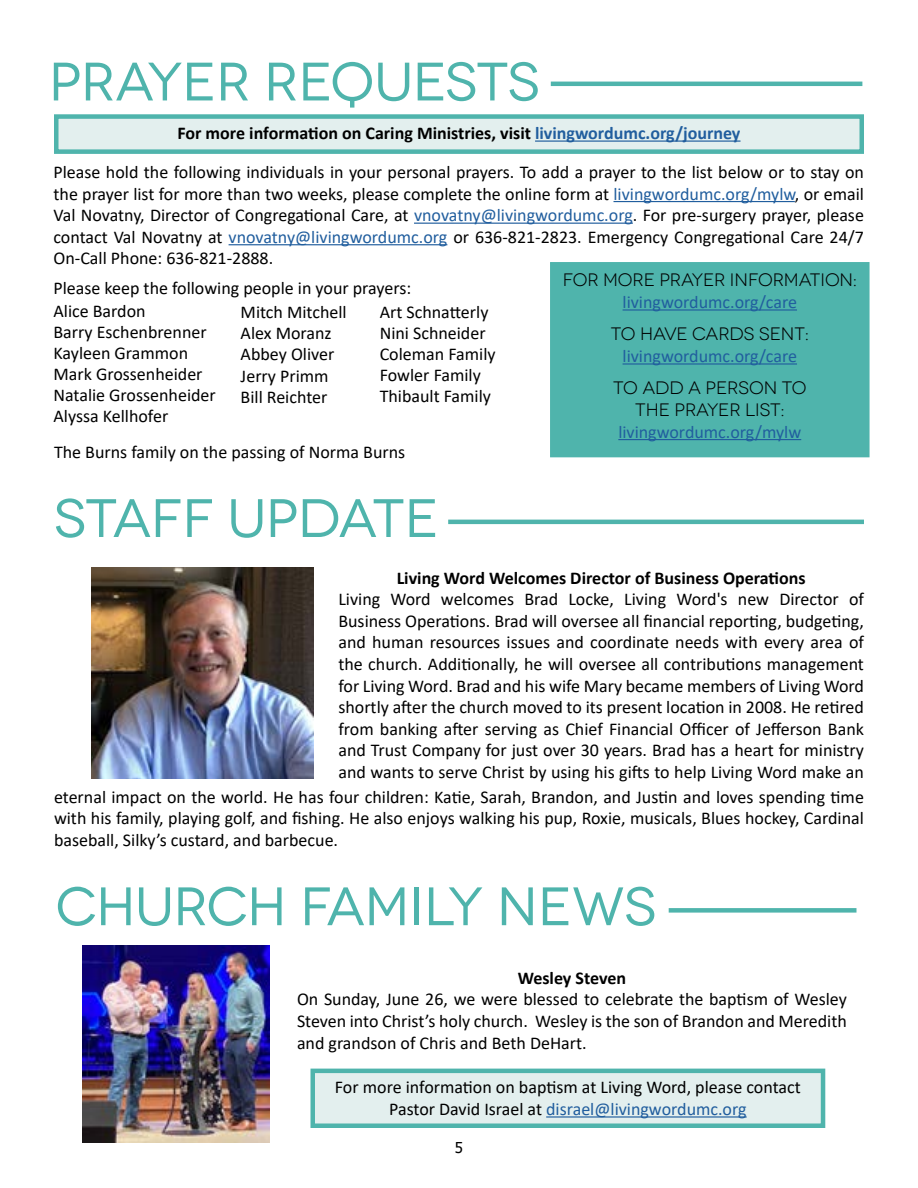
<style>
.page{position:relative;width:918px;height:1188px;background:#fff}
.page>*{position:absolute;margin:0;border:0;box-sizing:border-box;transform-origin:0 0}
.t1{font:54px "Novecentowide";letter-spacing:-.01em;color:#4fb4ac}
.t2{font:18px/21.6px "Calibri";color:#000;text-align:justify}
.t3{font:700 18px "Calibri";color:#000}
.t4{font:18px/21.6px "Novecentowide";letter-spacing:-.005em;color:#000;text-align:center}
.t5{font:18px "Calibri";color:#215e9e}
.t6{font:15px "Tahoma";color:#000}
.s1{color:#215e9e}
</style>
<div class="page">
<hr style="left:551px;top:82px;width:311px;height:4px;background:#4fb4ac">
<hr style="left:614px;top:201px;width:181px;height:1px;background:#215e9e">
<hr style="left:414px;top:223px;width:219px;height:1px;background:#215e9e">
<hr style="left:229px;top:244px;width:218px;height:1px;background:#215e9e">
<div style="left:551px;top:263px;width:318px;height:194px;background:#4fb4ac"></div>
<hr style="left:623px;top:309px;width:174px;height:2px;background:#215e9e">
<hr style="left:623px;top:363px;width:174px;height:2px;background:#215e9e">
<hr style="left:618px;top:439px;width:183px;height:1px;background:#215e9e">
<div style="left:550px;top:262px;width:320px;height:195px;border:2px solid #4fb4ac"></div>
<div style="left:56px;top:117px;width:806px;height:35px;background:#e3efee"></div>
<hr style="left:535px;top:141px;width:206px;height:1px;background:#215e9e">
<div style="left:54px;top:114px;width:810px;height:40px;border:4px solid #4fb4ac"></div>
<div style="left:669px;top:908px;width:187px;height:5px;background:#4fb4ac"></div>
<img style="left:92px;top:567px;width:222px;height:211px">
<hr style="left:448px;top:520px;width:416px;height:4px;background:#4fb4ac">
<img style="left:83px;top:946px;width:187px;height:196px">
<div style="left:313px;top:1071px;width:510px;height:55px;background:#e3efee"></div>
<hr style="left:546px;top:1116px;width:201px;height:2px;background:#215e9e">
<div style="left:310px;top:1069px;width:515px;height:59px;border:4px solid #4fb4ac"></div>
<h1 class="t1" style="left:49px;top:50px;width:493px">PRAYER REQUESTS</h1>
<p class="t3" style="left:177px;top:120px;width:565px">For more information on Caring Ministries, visit <span class="s1">livingwordumc.org/journey</span></p>
<p class="t2" style="left:54px;top:161px;width:812px">Please hold the following individuals in your personal prayers. To add a prayer to the list below or to stay on the prayer list for more than two weeks, please complete the online form at <span class="s1">livingwordumc.org/mylw</span>, or email Val Novatny, Director of Congregational Care, at <span class="s1">vnovatny@livingwordumc.org</span>. For pre-surgery prayer, please contact Val Novatny at <span class="s1">vnovatny@livingwordumc.org</span> or 636-821-2823. Emergency Congregational Care 24/7<br>On-Call Phone: 636-821-2888.</p>
<p class="t2" style="left:54px;top:277px;width:359px">Please keep the following people in your prayers:</p>
<p class="t4" style="left:563px;top:269px;width:295px">FOR MORE PRAYER INFORMATION:</p>
<p class="t5" style="left:623px;top:289px;width:176px">livingwordumc.org/care</p>
<p class="t4" style="left:611px;top:323px;width:199px">TO HAVE CARDS SENT:</p>
<p class="t5" style="left:623px;top:343px;width:176px">livingwordumc.org/care</p>
<p class="t4" style="left:613px;top:377px;width:195px">TO ADD A PERSON TO<br>THE PRAYER LIST:</p>
<p class="t5" style="left:618px;top:419px;width:184px">livingwordumc.org/mylw</p>
<p class="t2" style="left:54px;top:300px;width:164px;line-height:21px;text-align:left">Alice Bardon<br>Barry Eschenbrenner<br>Kayleen Grammon<br>Mark Grossenheider<br>Natalie Grossenheider<br>Alyssa Kellhofer</p>
<p class="t2" style="left:241px;top:302px;width:108px;line-height:21px;text-align:left">Mitch Mitchell<br>Alex Moranz<br>Abbey Oliver<br>Jerry Primm<br>Bill Reichter</p>
<p class="t2" style="left:380px;top:301px;width:117px;line-height:21px;text-align:left">Art Schnatterly<br>Nini Schneider<br>Coleman Family<br>Fowler Family<br>Thibault Family</p>
<p class="t2" style="left:54px;top:440px;width:353px">The Burns family on the passing of Norma Burns</p>
<h1 class="t1" style="left:54px;top:486px;width:386px">STAFF UPDATE</h1>
<p class="t3" style="left:397px;top:565px;width:411px">Living Word Welcomes Director of Business Operations</p>
<p class="t2" style="left:338px;top:588px;width:527px">Living Word welcomes Brad Locke, Living Word's new Director of Business Operations. Brad will oversee all financial reporting, budgeting, and human resources issues and coordinate needs with every area of the church. Additionally, he will oversee all contributions management for Living Word. Brad and his wife Mary became members of Living Word shortly after the church moved to its present location in 2008. He retired from banking after serving as Chief Financial Officer of Jefferson Bank and Trust Company for just over 30 years. Brad has a heart for ministry and wants to serve Christ by using his gifts to help Living Word make an</p>
<p class="t2" style="left:54px;top:785px;width:812px">eternal impact on the world. He has four children: Katie, Sarah, Brandon, and Justin and loves spending time with his family, playing golf, and fishing. He also enjoys walking his pup, Roxie, musicals, Blues hockey, Cardinal baseball, Silky’s custard, and barbecue.</p>
<h1 class="t1" style="left:56px;top:875px;width:602px">CHURCH FAMILY NEWS</h1>
<p class="t3" style="left:518px;top:965px;width:110px">Wesley Steven</p>
<p class="t2" style="left:297px;top:988px;width:551px">On Sunday, June 26, we were blessed to celebrate the baptism of Wesley Steven into Christ’s holy church. Wesley is the son of Brandon and Meredith and grandson of Chris and Beth DeHart.</p>
<p class="t2" style="left:335px;top:1076px;width:467px;text-align:center">For more information on baptism at Living Word, please contact<br>Pastor David Israel at <span class="s1">disrael@livingwordumc.org</span></p>
<p class="t6" style="left:455px;top:1137px;width:10px">5</p>
</div>
